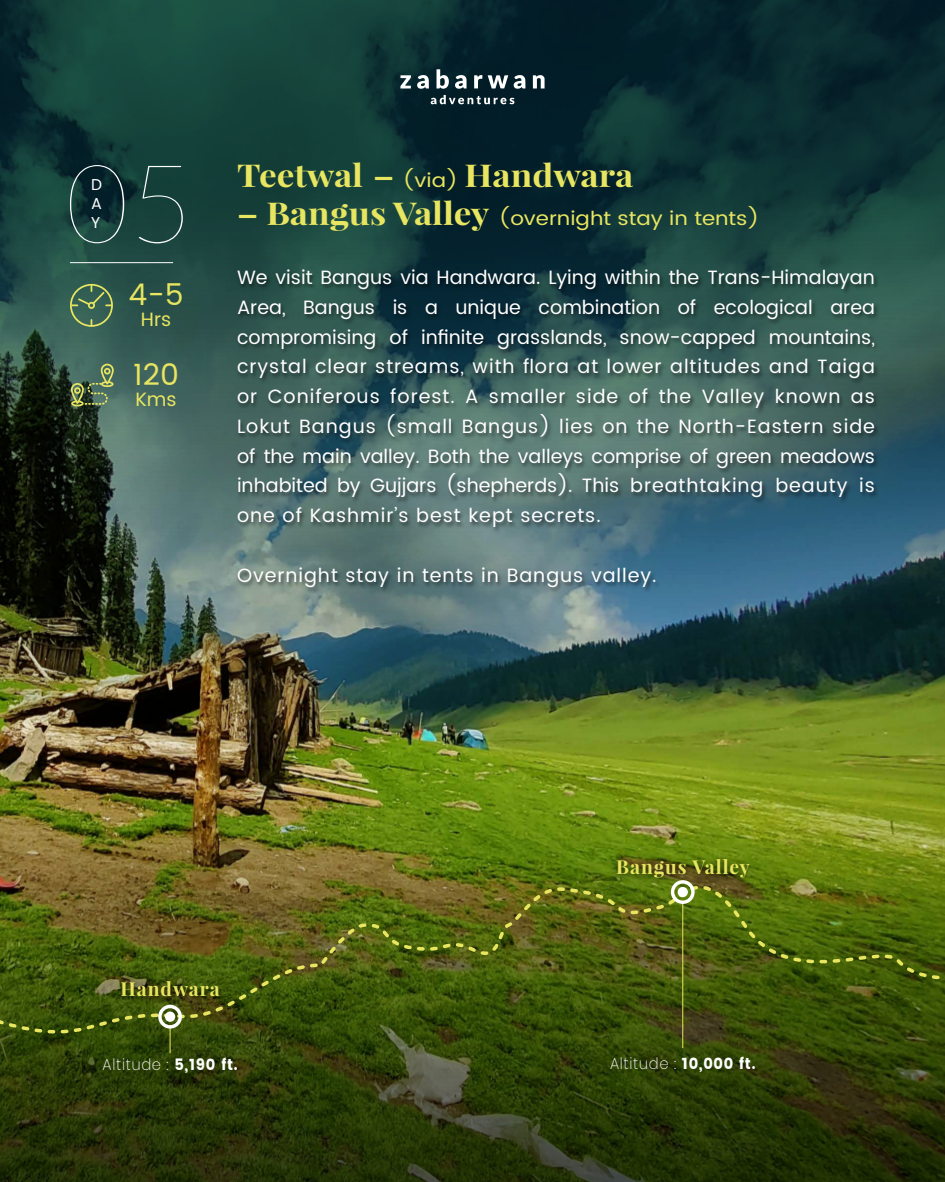
<style>
.page{position:relative;width:945px;height:1182px;background:#fff}
.page>*{position:absolute;margin:0;border:0;box-sizing:border-box;transform-origin:0 0}
.t1{font:100 109.38px "Lato";color:#fff}
.t2{font:700 31.5px "Playfair Display";color:#e8e660;scale:1.12 1}
.t3{font:29.75px "Poppins";color:#e8e660}
.t4{font:19.25px/29.8px "Poppins";letter-spacing:.05em;color:#fff;text-align:justify}
.t5{font:19.25px "Poppins";color:#e8e660;scale:1.12 1}
.t6{font:700 19.25px "Playfair Display";letter-spacing:.05em;color:#e8e660}
.t7{font:19.25px "Poppins";color:#e8e660}
.t8{font:200 15.75px "Poppins";letter-spacing:.05em;color:#fff;scale:.93 1}
.t9{font:15.75px/18.9px "Poppins";color:#fff;text-align:justify}
.s1{font-family:"Poppins";font-weight:400;font-size:19.25px}
.s2{font-family:"Playfair Display";font-weight:700;font-size:31.5px}
.s3{font-weight:400}
</style>
<div class="page">
<img style="left:0;top:0;width:945px;height:1181px">
<img style="left:594px;top:848px;width:180px;height:9px">
<img style="left:233px;top:265px;width:657px;height:455px">
<svg style="left:70px;top:284px;width:43px;height:43px;background:#557856"></svg>
<svg style="left:71px;top:363px;width:43px;height:43px;background:#627d5b"></svg>
<hr style="left:70px;top:262px;width:103px;height:1px;background:#fff">
<svg style="left:533px;top:75px;width:12px;height:13px"></svg>
<svg style="left:437px;top:69px;width:12px;height:20px"></svg>
<svg style="left:514px;top:75px;width:11px;height:14px"></svg>
<svg style="left:417px;top:75px;width:12px;height:14px"></svg>
<svg style="left:455px;top:75px;width:12px;height:14px"></svg>
<svg style="left:400px;top:75px;width:11px;height:13px"></svg>
<svg style="left:474px;top:75px;width:34px;height:13px"></svg>
<svg style="left:431px;top:95px;width:84px;height:9px"></svg>
<svg style="left:0;top:857px;width:945px;height:193px;background:#4f5c11"></svg>
<svg style="left:158px;top:1004px;width:24px;height:49px"></svg>
<div style="left:165px;top:1011px;width:10px;height:10px;background:#fff;border-radius:50%"></div>
<svg style="left:671px;top:880px;width:24px;height:23px"></svg>
<div style="left:678px;top:886px;width:10px;height:11px;background:#fff;border-radius:50%"></div>
<h1 class="t1" style="left:65px;top:146px;width:128px">05</h1>
<p class="t9" style="left:91px;top:175px;width:12px">D A Y</p>
<h3 class="t3" style="left:129px;top:273px;width:57px">4-5</h3>
<p class="t7" style="left:141px;top:305px;width:32px">Hrs</p>
<h3 class="t3" style="left:133px;top:353px;width:47px">120</h3>
<p class="t7" style="left:135px;top:385px;width:43px">Kms</p>
<h2 class="t2" style="left:237px;top:155px;width:355px">Teetwal – <span class="s1">(via)</span> Handwara</h2>
<p class="t5" style="left:237px;top:204px;width:468px"><span class="s2">– Bangus Valley</span> (overnight stay in tents)</p>
<p class="t4" style="left:237px;top:263px;width:640px">We visit Bangus via Handwara. Lying within the Trans-Himalayan Area, Bangus is a unique combination of ecological area compromising of infinite grasslands, snow-capped mountains, crystal clear streams, with flora at lower altitudes and Taiga or Coniferous forest. A smaller side of the Valley known as Lokut Bangus (small Bangus) lies on the North-Eastern side of the main valley. Both the valleys comprise of green meadows inhabited by Gujjars (shepherds). This breathtaking beauty is one of Kashmir’s best kept secrets.</p>
<p class="t4" style="left:237px;top:560px;width:421px">Overnight stay in tents in Bangus valley.</p>
<p class="t6" style="left:121px;top:976px;width:101px">Handwara</p>
<p class="t6" style="left:616px;top:854px;width:135px">Bangus Valley</p>
<p class="t8" style="left:103px;top:1055px;width:147px">Altitude : <span class="s3">5,190 ft.</span></p>
<p class="t8" style="left:610px;top:1054px;width:158px">Altitude : <span class="s3">10,000 ft.</span></p>
</div>
